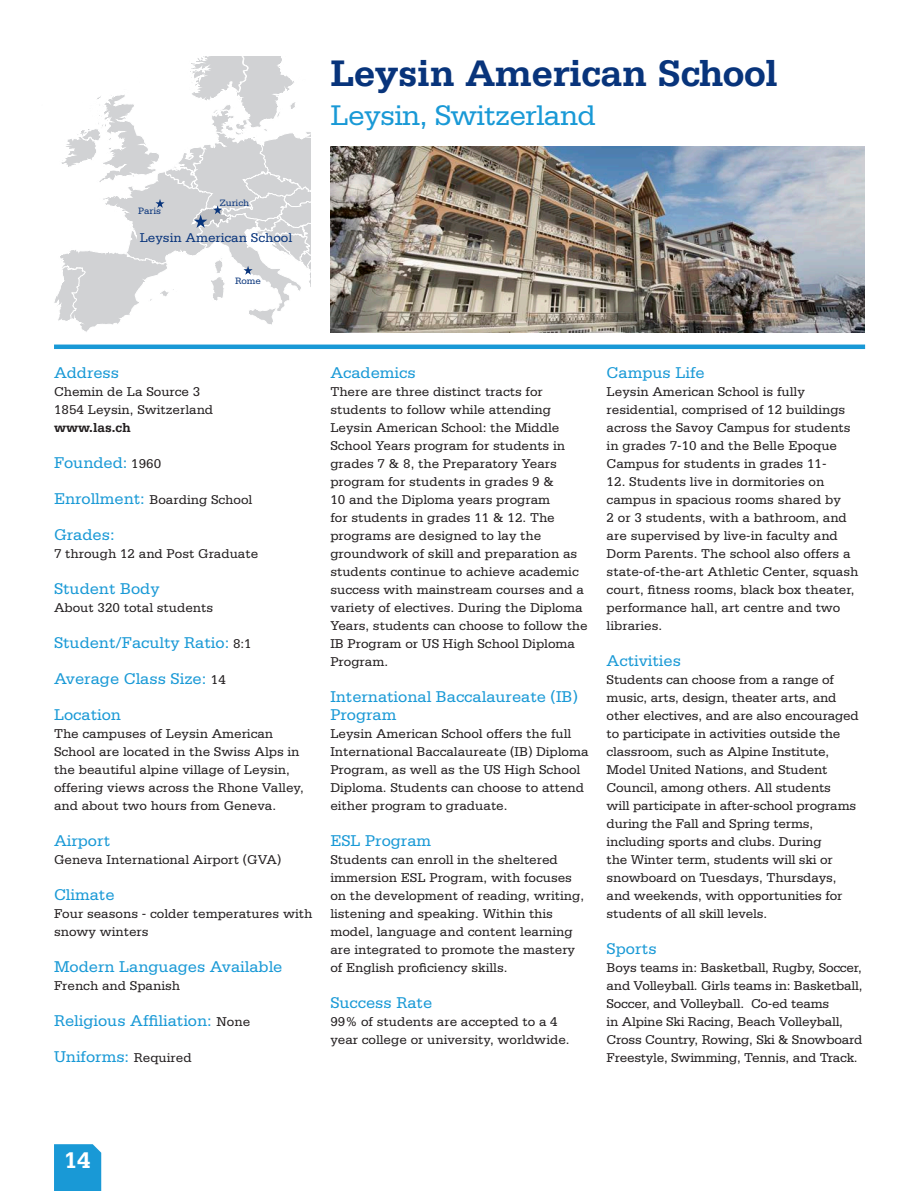
<style>
.page{position:relative;width:919px;height:1191px;background:#fff}
.page>*{position:absolute;margin:0;border:0;box-sizing:border-box;transform-origin:0 0}
.t1{font:700 39px "Serifa LT";letter-spacing:-.015em;color:#08347b}
.t2{font:30px "Serifa LT";letter-spacing:-.025em;color:#1999d6}
.t3{font:700 24px "Serifa LT";color:#fff}
.t4{font:16.5px/18px "Serifa LT";color:#1999d6}
.t5{font:13.5px/18px "Serifa LT";color:#231f20}
.t6{font:13.5px "Serifa LT";color:#08347b}
.t7{font:700 13.5px "Serifa LT";color:#231f20}
.t8{font:9.75px "Serifa LT";color:#08347b}
.s1{font-size:13.5px;color:#231f20}
.s2{font-size:16.5px;color:#1999d6}
</style>
<div class="page">
<div style="left:54px;top:344px;width:811px;height:5px;background:#1999d6"></div>
<img style="left:330px;top:147px;width:534px;height:185px">
<svg style="left:54px;top:56px;width:257px;height:276px"></svg>
<div style="left:54px;top:1144px;width:47px;height:47px;background:#1999d6"></div>
<p class="t8" style="left:138px;top:206px;width:24px">Paris</p>
<p class="t8" style="left:220px;top:197px;width:31px">Zurich</p>
<p class="t6" style="left:140px;top:230px;width:154px">Leysin American School</p>
<p class="t8" style="left:235px;top:275px;width:28px">Rome</p>
<p class="t1" style="left:330px;top:50px;width:449px">Leysin American School</p>
<p class="t2" style="left:330px;top:98px;width:266px">Leysin, Switzerland</p>
<p class="t4" style="left:54px;top:364px;width:67px">Address</p>
<p class="t5" style="left:54px;top:383px;width:148px">Chemin de La Source 3</p>
<p class="t5" style="left:54px;top:401px;width:161px">1854 Leysin, Switzerland</p>
<p class="t7" style="left:54px;top:420px;width:78px">www.las.ch</p>
<p class="t4" style="left:54px;top:454px;width:109px">Founded: <span class="s1">1960</span></p>
<p class="t5" style="left:54px;top:491px;width:200px"><span class="s2">Enrollment:</span> Boarding School</p>
<p class="t4" style="left:54px;top:526px;width:62px">Grades:</p>
<p class="t5" style="left:54px;top:545px;width:206px">7 through 12 and Post Graduate</p>
<p class="t4" style="left:54px;top:580px;width:107px">Student Body</p>
<p class="t5" style="left:54px;top:599px;width:161px">About 320 total students</p>
<p class="t4" style="left:54px;top:634px;width:199px">Student/Faculty Ratio: <span class="s1">8:1</span></p>
<p class="t4" style="left:54px;top:670px;width:173px">Average Class Size: <span class="s1">14</span></p>
<p class="t4" style="left:54px;top:706px;width:68px">Location</p>
<p class="t5" style="left:54px;top:725px;width:251px">The campuses of Leysin American School are located in the Swiss Alps in the beautiful alpine village of Leysin, offering views across the Rhone Valley, and about two hours from Geneva.</p>
<p class="t4" style="left:54px;top:832px;width:58px">Airport</p>
<p class="t5" style="left:54px;top:851px;width:229px">Geneva International Airport (GVA)</p>
<p class="t4" style="left:54px;top:886px;width:62px">Climate</p>
<p class="t5" style="left:54px;top:905px;width:260px">Four seasons - colder temperatures with snowy winters</p>
<p class="t4" style="left:54px;top:958px;width:230px">Modern Languages Available</p>
<p class="t5" style="left:54px;top:977px;width:128px">French and Spanish</p>
<p class="t4" style="left:54px;top:1012px;width:198px">Religious Affiliation: <span class="s1">None</span></p>
<p class="t4" style="left:54px;top:1048px;width:139px">Uniforms: <span class="s1">Required</span></p>
<p class="t4" style="left:330px;top:364px;width:87px">Academics</p>
<p class="t5" style="left:330px;top:383px;width:259px">There are three distinct tracts for students to follow while attending Leysin American School: the Middle School Years program for students in grades 7 &amp; 8, the Preparatory Years program for students in grades 9 &amp;<br>10 and the Diploma years program<br>for students in grades 11 &amp; 12. The programs are designed to lay the groundwork of skill and preparation as students continue to achieve academic success with mainstream courses and a variety of electives. During the Diploma Years, students can choose to follow the IB Program or US High School Diploma Program.</p>
<p class="t4" style="left:330px;top:688px;width:249px">International Baccalaureate (IB)<br>Program</p>
<p class="t5" style="left:330px;top:725px;width:260px">Leysin American School offers the full International Baccalaureate (IB) Diploma Program, as well as the US High School Diploma. Students can choose to attend either program to graduate.</p>
<p class="t4" style="left:330px;top:832px;width:102px">ESL Program</p>
<p class="t5" style="left:330px;top:851px;width:255px">Students can enroll in the sheltered immersion ESL Program, with focuses on the development of reading, writing, listening and speaking. Within this model, language and content learning are integrated to promote the mastery of English proficiency skills.</p>
<p class="t4" style="left:330px;top:994px;width:103px">Success Rate</p>
<p class="t5" style="left:330px;top:1013px;width:241px">99% of students are accepted to a 4 year college or university, worldwide.</p>
<p class="t4" style="left:606px;top:364px;width:100px">Campus Life</p>
<p class="t5" style="left:606px;top:383px;width:245px">Leysin American School is fully residential, comprised of 12 buildings across the Savoy Campus for students in grades 7-10 and the Belle Epoque Campus for students in grades 11-</p>
<p class="t5" style="left:606px;top:473px;width:253px">12. Students live in dormitories on campus in spacious rooms shared by<br>2 or 3 students, with a bathroom, and are supervised by live-in faculty and Dorm Parents. The school also offers a state-of-the-art Athletic Center, squash court, fitness rooms, black box theater, performance hall, art centre and two libraries.</p>
<p class="t4" style="left:606px;top:652px;width:76px">Activities</p>
<p class="t5" style="left:606px;top:671px;width:254px">Students can choose from a range of music, arts, design, theater arts, and other electives, and are also encouraged to participate in activities outside the classroom, such as Alpine Institute, Model United Nations, and Student Council, among others. All students<br>will participate in after-school programs during the Fall and Spring terms, including sports and clubs. During<br>the Winter term, students will ski or snowboard on Tuesdays, Thursdays, and weekends, with opportunities for students of all skill levels.</p>
<p class="t4" style="left:606px;top:940px;width:51px">Sports</p>
<p class="t5" style="left:606px;top:959px;width:257px">Boys teams in: Basketball, Rugby, Soccer, and Volleyball. Girls teams in: Basketball, Soccer, and Volleyball. Co-ed teams<br>in Alpine Ski Racing, Beach Volleyball, Cross Country, Rowing, Ski &amp; Snowboard Freestyle, Swimming, Tennis, and Track.</p>
<p class="t3" style="left:64px;top:1146px;width:28px">14</p>
</div>
